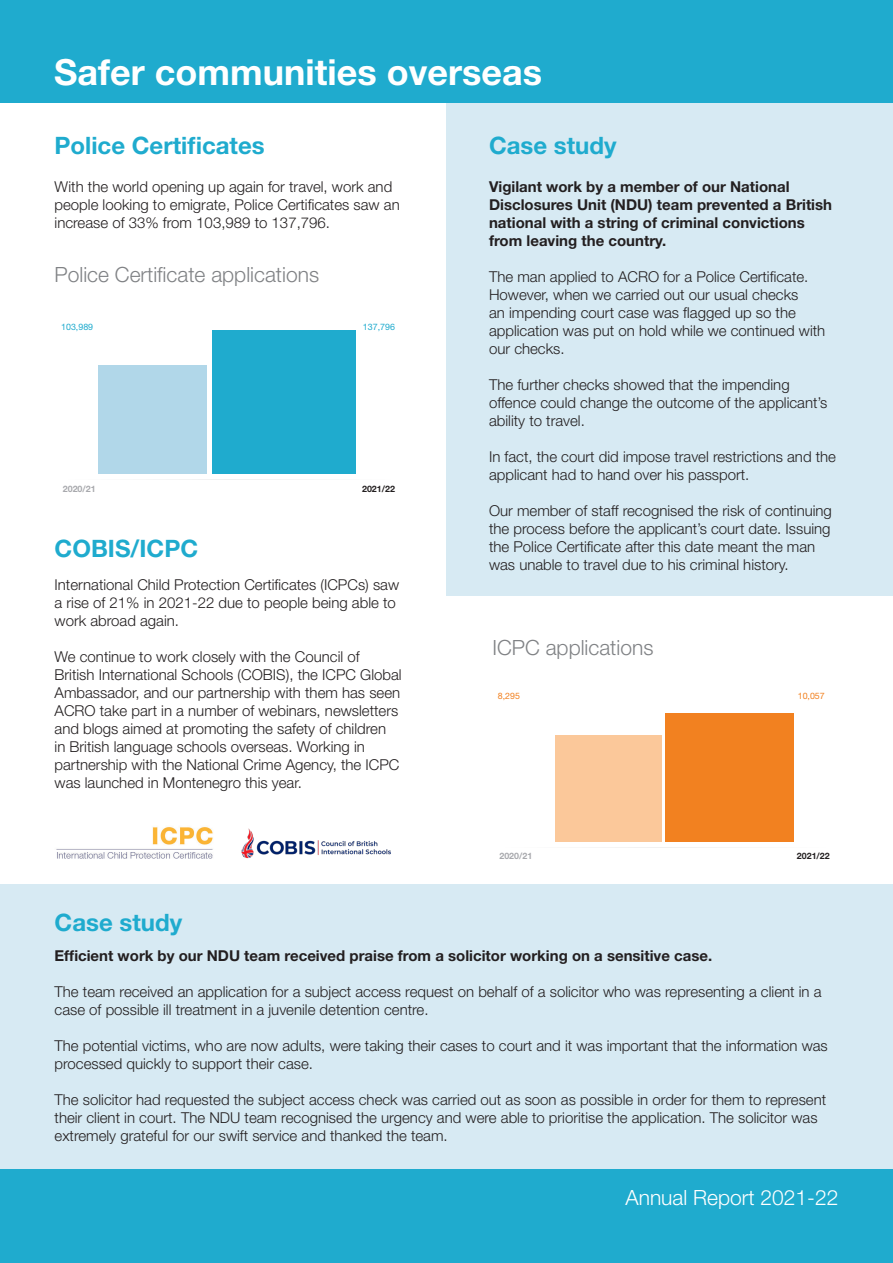
<style>
.page{position:relative;width:893px;height:1263px;background:#fff}
.page>*{position:absolute;margin:0;border:0;box-sizing:border-box;transform-origin:0 0}
.t1{font:700 36px "Helvetica Neue LT Std";color:#fff}
.t2{font:700 24px "Helvetica Neue LT Std";color:#1fabce}
.t3{font:300 21px "Helvetica Neue LT Pro";color:#808285}
.t4{font:300 21px "Helvetica Neue LT Pro";color:#fff}
.t5{font:300 15px/18px "Helvetica Neue LT Std";color:#231f20}
.t6{font:700 15px/18px "Helvetica Neue LT Std";color:#231f20}
.t7{font:700 8.85px "Helvetica Neue LT Std";color:#a8a9ad}
.t8{font:700 8.85px "Helvetica Neue LT Std";color:#231f20}
.t9{font:8.85px "Helvetica Neue LT Std";color:#1fabce}
.t10{font:8.85px "Helvetica Neue LT Std";color:#f28120}
</style>
<div class="page">
<div style="left:446px;top:102px;width:447px;height:493px;background:#d7eaf3"></div>
<div style="left:0;top:0;width:893px;height:102px;background:#1fabce"></div>
<div style="left:0;top:1169px;width:893px;height:93px;background:#1fabce"></div>
<div style="left:555px;top:735px;width:106px;height:106px;background:#fbc89a"></div>
<div style="left:665px;top:713px;width:129px;height:128px;background:#f28120"></div>
<svg style="left:615px;top:847px;width:102px;height:1px"></svg>
<div style="left:212px;top:330px;width:144px;height:144px;background:#1fabce"></div>
<div style="left:99px;top:365px;width:108px;height:109px;background:#b1d7e9"></div>
<div style="left:0;top:884px;width:893px;height:285px;background:#d7eaf3"></div>
<img style="left:241px;top:828px;width:150px;height:31px">
<img style="left:56px;top:827px;width:157px;height:32px">
<p class="t1" style="left:54px;top:50px;width:489px">Safer communities overseas</p>
<p class="t2" style="left:55px;top:131px;width:212px">Police Certificates</p>
<p class="t5" style="left:55px;top:177px;width:347px">With the world opening up again for travel, work and people looking to emigrate, Police Certificates saw an increase of 33% from 103,989 to 137,796.</p>
<p class="t3" style="left:55px;top:262px;width:266px">Police Certificate applications</p>
<p class="t9" style="left:61px;top:322px;width:34px">103,989</p>
<p class="t9" style="left:363px;top:322px;width:34px">137,796</p>
<p class="t7" style="left:63px;top:483px;width:34px">2020/21</p>
<p class="t8" style="left:362px;top:483px;width:34px">2021/22</p>
<p class="t2" style="left:55px;top:534px;width:145px">COBIS/ICPC</p>
<p class="t5" style="left:55px;top:575px;width:346px">International Child Protection Certificates (ICPCs) saw a rise of 21% in 2021-22 due to people being able to work abroad again.</p>
<p class="t5" style="left:55px;top:647px;width:349px">We continue to work closely with the Council of British International Schools (COBIS), the ICPC Global Ambassador, and our partnership with them has seen ACRO take part in a number of webinars, newsletters and blogs aimed at promoting the safety of children<br>in British language schools overseas. Working in partnership with the National Crime Agency, the ICPC was launched in Montenegro this year.</p>
<p class="t2" style="left:489px;top:131px;width:129px">Case study</p>
<p class="t6" style="left:489px;top:177px;width:345px">Vigilant work by a member of our National Disclosures Unit (NDU) team prevented a British national with a string of criminal convictions from leaving the country.</p>
<p class="t5" style="left:489px;top:267px;width:338px">The man applied to ACRO for a Police Certificate.<br>However, when we carried out our usual checks<br>an impending court case was flagged up so the application was put on hold while we continued with our checks.</p>
<p class="t5" style="left:489px;top:375px;width:340px">The further checks showed that the impending offence could change the outcome of the applicant’s ability to travel.</p>
<p class="t5" style="left:489px;top:447px;width:349px">In fact, the court did impose travel restrictions and the applicant had to hand over his passport.</p>
<p class="t5" style="left:489px;top:501px;width:344px">Our member of staff recognised the risk of continuing the process before the applicant’s court date. Issuing the Police Certificate after this date meant the man was unable to travel due to his criminal history.</p>
<p class="t3" style="left:492px;top:635px;width:163px">ICPC applications</p>
<p class="t10" style="left:498px;top:690px;width:24px">8,295</p>
<p class="t10" style="left:798px;top:690px;width:29px">10,057</p>
<p class="t7" style="left:499px;top:851px;width:34px">2020/21</p>
<p class="t8" style="left:797px;top:851px;width:34px">2021/22</p>
<p class="t2" style="left:55px;top:908px;width:129px">Case study</p>
<p class="t6" style="left:55px;top:946px;width:659px">Efficient work by our NDU team received praise from a solicitor working on a sensitive case.</p>
<p class="t5" style="left:55px;top:982px;width:768px">The team received an application for a subject access request on behalf of a solicitor who was representing a client in a case of possible ill treatment in a juvenile detention centre.</p>
<p class="t5" style="left:55px;top:1036px;width:775px">The potential victims, who are now adults, were taking their cases to court and it was important that the information was processed quickly to support their case.</p>
<p class="t5" style="left:55px;top:1090px;width:773px">The solicitor had requested the subject access check was carried out as soon as possible in order for them to represent their client in court. The NDU team recognised the urgency and were able to prioritise the application. The solicitor was extremely grateful for our swift service and thanked the team.</p>
<p class="t4" style="left:625px;top:1184px;width:214px">Annual Report 2021-22</p>
</div>
